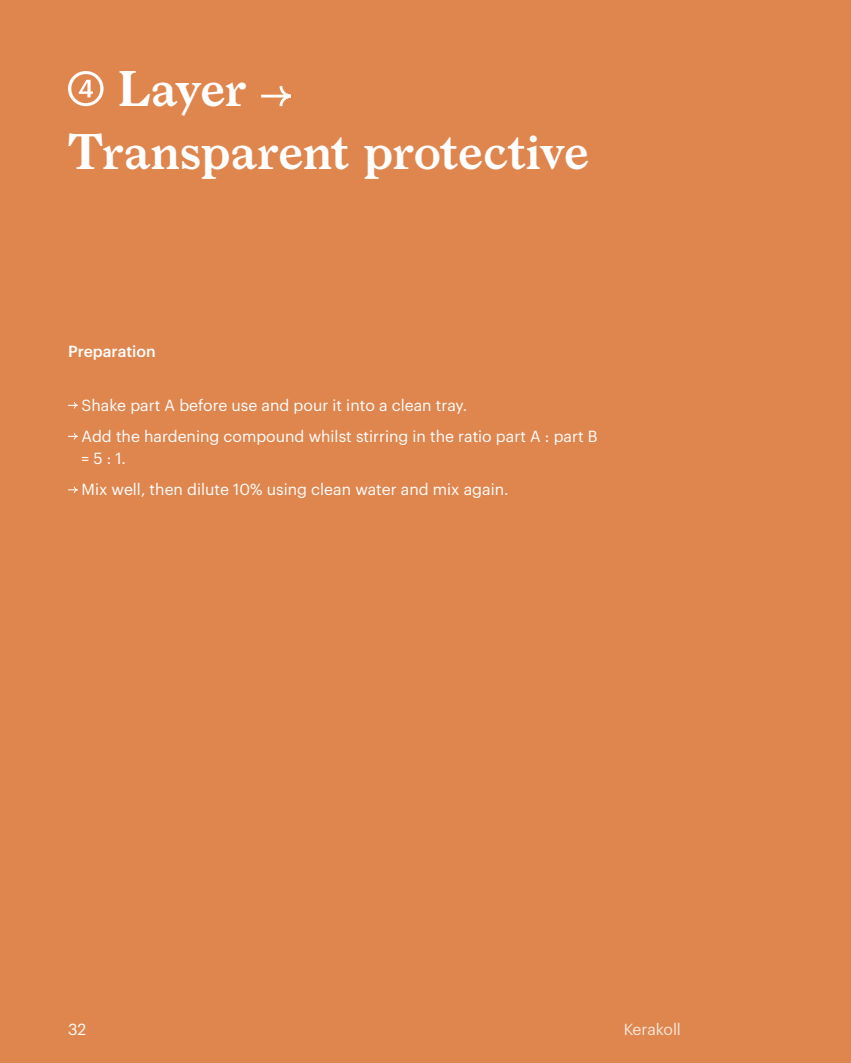
<style>
.page{position:relative;width:851px;height:1063px;background:#fff}
.page>*{position:absolute;margin:0;border:0;box-sizing:border-box;transform-origin:0 0}
.t1{font:600 48px/63px "Larish Neue";letter-spacing:-.01em;color:#fff}
.t2{font:15.75px/31px "Graphik";color:#fff}
.t3{font:500 15.75px "Graphik";color:#fff}
</style>
<div class="page">
<div style="left:0;top:0;width:850px;height:1063px;background:#df864f"></div>
<svg style="left:68px;top:402px;width:10px;height:7px"></svg>
<svg style="left:68px;top:433px;width:10px;height:7px"></svg>
<svg style="left:68px;top:486px;width:10px;height:7px"></svg>
<svg style="left:68px;top:71px;width:36px;height:35px"></svg>
<hr style="left:261px;top:95px;width:29px;height:3px;background:#fff">
<svg style="left:278px;top:86px;width:13px;height:21px"></svg>
<h1 class="t1" style="left:68px;top:54px;width:522px;text-indent:50px">Layer<br>Transparent protective</h1>
<p class="t3" style="left:68px;top:339px;width:89px">Preparation</p>
<p class="t2" style="left:82px;top:388px;width:517px">Shake part A before use and pour it into a clean tray.<br>Add the hardening compound whilst stirring in the ratio part A : part B</p>
<p class="t2" style="left:82px;top:442px;width:428px">= 5 : 1.<br>Mix well, then dilute 10% using clean water and mix again.</p>
<p class="t2" style="left:68px;top:1012px;width:20px">32</p>
<p class="t2" style="left:623px;top:1012px;width:59px">Kerakoll</p>
</div>
